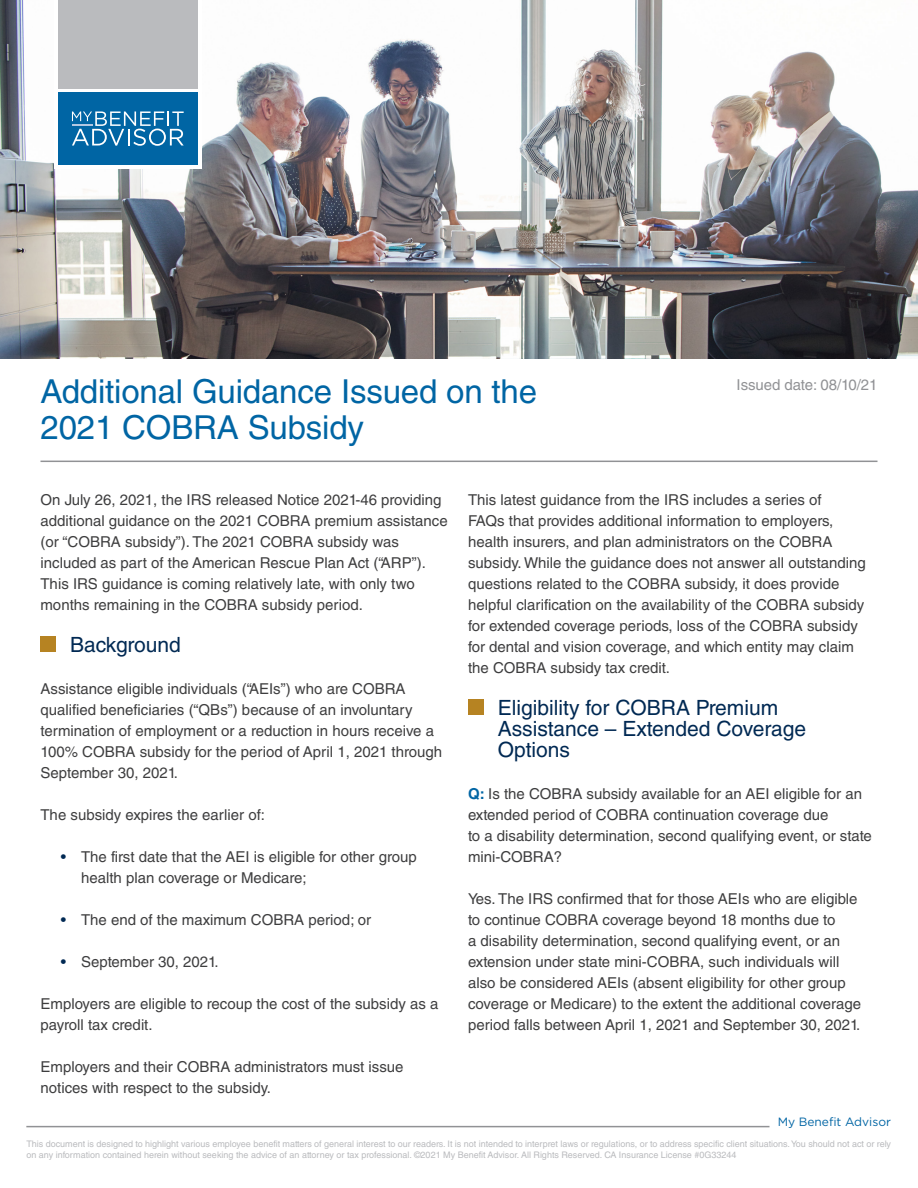
<style>
.page{position:relative;width:918px;height:1188px;background:#fff}
.page>*{position:absolute;margin:0;border:0;box-sizing:border-box;transform-origin:0 0}
.t1{font:33px/36px "Helvetica LT Std";letter-spacing:-.005em;color:#0065a4}
.t2{font:21px/21px "Helvetica LT Std";color:#002953}
.t3{font:15px/21px "Helvetica LT Std";color:#3e3e3f}
.t4{font:15px "Helvetica LT Std";letter-spacing:-.005em;color:#919295}
.t5{font:12px "Gotham";color:#0065a4}
.t6{font:9px/10.8px "Helvetica LT Std";color:#babbbe}
.s1{color:#002953}
.s2{font-weight:700;color:#0065a4}
</style>
<div class="page">
<hr style="left:26px;top:1126px;width:744px;height:1px;background:#919295">
<img style="left:0;top:0;width:918px;height:358px">
<hr style="left:40px;top:461px;width:838px;height:1px;background:#919295">
<div style="left:40px;top:636px;width:16px;height:16px;background:#b68322"></div>
<div style="left:468px;top:699px;width:15px;height:16px;background:#b68322"></div>
<div style="left:54px;top:0;width:147px;height:169px;background:#fff"></div>
<div style="left:58px;top:92px;width:139px;height:73px;background:#0065a4"></div>
<svg style="left:72px;top:111px;width:112px;height:35px"></svg>
<hr style="left:72px;top:124px;width:20px;height:2px;background:#b2c7e2">
<div style="left:58px;top:0;width:139px;height:89px;background:#babbbe"></div>
<p class="t1" style="left:40px;top:374px;width:498px">Additional Guidance Issued on the<br>2021 COBRA Subsidy</p>
<p class="t4" style="left:737px;top:376px;width:142px">Issued date: 08/10/21</p>
<p class="t3" style="left:40px;top:489px;width:409px">On July 26, 2021, the IRS released Notice 2021-46 providing additional guidance on the 2021 COBRA premium assistance (or “COBRA subsidy”). The 2021 COBRA subsidy was included as part of the American Rescue Plan Act (“ARP”).<br>This IRS guidance is coming relatively late, with only two months remaining in the COBRA subsidy period.</p>
<p class="t2" style="left:70px;top:634px;width:112px">Background</p>
<p class="t3" style="left:40px;top:678px;width:403px">Assistance eligible individuals (“AEIs”) who are COBRA qualified beneficiaries (“QBs”) because of an involuntary termination of employment or a reduction in hours receive a 100% COBRA subsidy for the period of April 1, 2021 through September 30, 2021.</p>
<p class="t3" style="left:40px;top:804px;width:226px">The subsidy expires the earlier of:</p>
<p class="t3" style="left:81px;top:846px;width:337px;text-indent:-20px"><span class="s1">•</span> The first date that the AEI is eligible for other group health plan coverage or Medicare;</p>
<p class="t3" style="left:61px;top:909px;width:312px"><span class="s1">•</span> The end of the maximum COBRA period; or</p>
<p class="t3" style="left:61px;top:951px;width:159px"><span class="s1">•</span> September 30, 2021.</p>
<p class="t3" style="left:40px;top:993px;width:399px">Employers are eligible to recoup the cost of the subsidy as a payroll tax credit.</p>
<p class="t3" style="left:40px;top:1056px;width:365px">Employers and their COBRA administrators must issue notices with respect to the subsidy.</p>
<p class="t3" style="left:468px;top:489px;width:399px">This latest guidance from the IRS includes a series of<br>FAQs that provides additional information to employers, health insurers, and plan administrators on the COBRA subsidy. While the guidance does not answer all outstanding questions related to the COBRA subsidy, it does provide helpful clarification on the availability of the COBRA subsidy for extended coverage periods, loss of the COBRA subsidy for dental and vision coverage, and which entity may claim the COBRA subsidy tax credit.</p>
<p class="t2" style="left:498px;top:697px;width:310px">Eligibility for COBRA Premium<br>Assistance – Extended Coverage<br>Options</p>
<p class="t3" style="left:468px;top:783px;width:405px"><span class="s2">Q:</span> Is the COBRA subsidy available for an AEI eligible for an extended period of COBRA continuation coverage due<br>to a disability determination, second qualifying event, or state mini-COBRA?</p>
<p class="t3" style="left:468px;top:888px;width:395px">Yes. The IRS confirmed that for those AEIs who are eligible to continue COBRA coverage beyond 18 months due to<br>a disability determination, second qualifying event, or an extension under state mini-COBRA, such individuals will also be considered AEIs (absent eligibility for other group coverage or Medicare) to the extent the additional coverage period falls between April 1, 2021 and September 30, 2021.</p>
<p class="t5" style="left:778px;top:1114px;width:115px">My Benefit Advisor</p>
<p class="t6" style="left:26px;top:1139px;width:866px">This document is designed to highlight various employee benefit matters of general interest to our readers. It is not intended to interpret laws or regulations, or to address specific client situations. You should not act or rely on any information contained herein without seeking the advice of an attorney or tax professional. ©2021 My Benefit Advisor. All Rights Reserved. CA Insurance License #0G33244</p>
</div>
